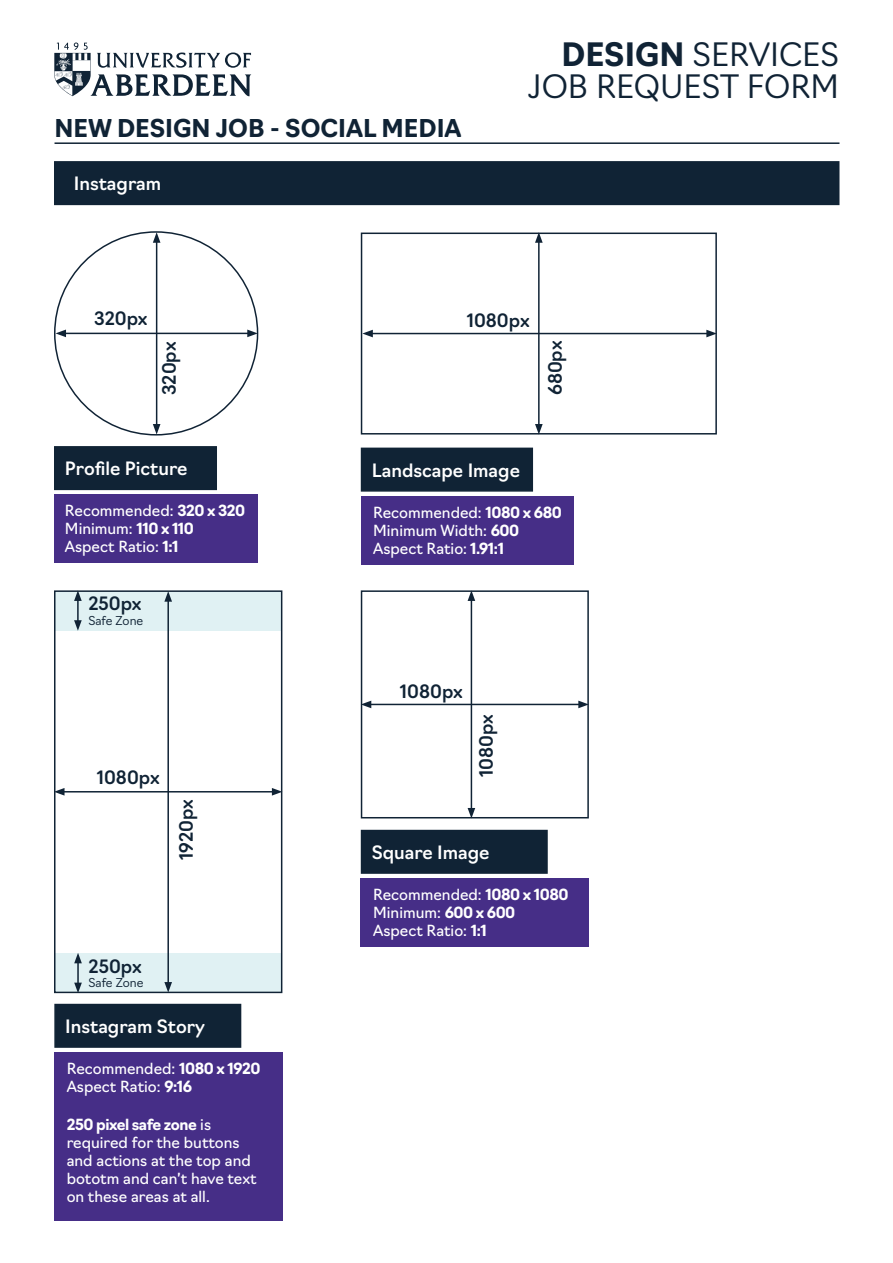
<style>
.page{position:relative;width:893px;height:1263px;background:#fff}
.page>*{position:absolute;margin:0;border:0;box-sizing:border-box;transform-origin:0 0}
.Job_Request_Form_Header{font:300 31.5px "Navigo";color:#102335}
.Section_Header{font:700 24px "Navigo";color:#102335}
.Blue_Box_Text{font:500 18px "Navigo";color:#fff}
.t1{font:500 18px "Navigo";color:#102335}
.Social_Media_Sizes_Text{font:15px/18px "Navigo";color:#fff}
.t2{font:300 12px "Navigo";color:#102335}
.s1{font-weight:700}
</style>
<div class="page">
<hr style="left:55px;top:142px;width:784px;height:2px;background:#102335">
<div style="left:54px;top:161px;width:785px;height:44px;background:#102335;border:2px solid #102335"></div>
<div style="left:54px;top:446px;width:163px;height:44px;background:#102335;border:2px solid #102335"></div>
<div style="left:54px;top:494px;width:204px;height:69px;background:#462e87"></div>
<hr style="left:64px;top:333px;width:186px;height:1px;background:#102335">
<svg style="left:56px;top:330px;width:10px;height:7px"></svg>
<svg style="left:247px;top:330px;width:11px;height:7px"></svg>
<hr style="left:156px;top:240px;width:1px;height:186px;background:#102335">
<svg style="left:153px;top:424px;width:7px;height:10px"></svg>
<svg style="left:153px;top:232px;width:7px;height:11px"></svg>
<div style="left:361px;top:448px;width:172px;height:44px;background:#102335;border:2px solid #102335"></div>
<div style="left:361px;top:496px;width:212px;height:68px;background:#462e87"></div>
<div style="left:361px;top:233px;width:356px;height:201px;border:2px solid #102335"></div>
<hr style="left:371px;top:333px;width:338px;height:1px;background:#102335">
<svg style="left:362px;top:330px;width:11px;height:7px"></svg>
<svg style="left:706px;top:330px;width:11px;height:7px"></svg>
<hr style="left:538px;top:240px;width:2px;height:186px;background:#102335">
<svg style="left:535px;top:424px;width:8px;height:10px"></svg>
<svg style="left:535px;top:232px;width:8px;height:11px"></svg>
<div style="left:361px;top:830px;width:187px;height:44px;background:#102335;border:2px solid #102335"></div>
<div style="left:361px;top:878px;width:228px;height:68px;background:#462e87"></div>
<div style="left:54px;top:1004px;width:187px;height:44px;background:#102335;border:2px solid #102335"></div>
<div style="left:54px;top:1052px;width:228px;height:168px;background:#462e87"></div>
<div style="left:55px;top:953px;width:227px;height:40px;background:#e0f1f3"></div>
<hr style="left:77px;top:961px;width:2px;height:24px;background:#102335">
<svg style="left:74px;top:953px;width:8px;height:10px"></svg>
<svg style="left:74px;top:983px;width:8px;height:7px"></svg>
<div style="left:55px;top:591px;width:227px;height:40px;background:#e0f1f3"></div>
<div style="left:54px;top:590px;width:228px;height:403px;border:2px solid #102335"></div>
<hr style="left:167px;top:599px;width:2px;height:385px;background:#102335">
<svg style="left:164px;top:591px;width:8px;height:11px"></svg>
<svg style="left:164px;top:982px;width:8px;height:10px"></svg>
<hr style="left:62px;top:791px;width:212px;height:1px;background:#102335">
<svg style="left:54px;top:788px;width:11px;height:8px"></svg>
<svg style="left:272px;top:788px;width:10px;height:8px"></svg>
<hr style="left:77px;top:599px;width:2px;height:23px;background:#102335">
<svg style="left:74px;top:590px;width:8px;height:11px"></svg>
<svg style="left:74px;top:620px;width:8px;height:11px"></svg>
<div style="left:361px;top:590px;width:228px;height:228px;border:2px solid #102335"></div>
<hr style="left:471px;top:599px;width:1px;height:211px;background:#102335">
<svg style="left:468px;top:808px;width:7px;height:10px"></svg>
<svg style="left:468px;top:590px;width:7px;height:11px"></svg>
<hr style="left:369px;top:704px;width:212px;height:1px;background:#102335">
<svg style="left:361px;top:701px;width:10px;height:7px"></svg>
<svg style="left:578px;top:701px;width:11px;height:7px"></svg>
<svg style="left:54px;top:43px;width:197px;height:53px"></svg>
<h2 class="Section_Header" style="left:55px;top:109px;width:408px">NEW DESIGN JOB - SOCIAL MEDIA</h2>
<h3 class="Blue_Box_Text" style="left:74px;top:169px;width:89px">Instagram</h3>
<h1 class="Job_Request_Form_Header" style="left:561px;top:30px;width:279px"><span class="s1">DESIGN</span> SERVICES</h1>
<h1 class="Job_Request_Form_Header" style="left:528px;top:61px;width:313px">JOB REQUEST FORM</h1>
<p class="t1" style="left:94px;top:305px;width:55px">320px</p>
<p class="t1" style="left:155px;top:395px;width:55px;rotate:-90deg">320px</p>
<h3 class="Blue_Box_Text" style="left:65px;top:454px;width:124px">Profile Picture</h3>
<p class="Social_Media_Sizes_Text" style="left:65px;top:500px;width:182px">Recommended: <span class="s1">320 x 320</span></p>
<p class="Social_Media_Sizes_Text" style="left:65px;top:518px;width:131px">Minimum: <span class="s1">110 x 110</span></p>
<p class="Social_Media_Sizes_Text" style="left:65px;top:536px;width:115px">Aspect Ratio: <span class="s1">1:1</span></p>
<p class="t1" style="left:88px;top:589px;width:55px">250px</p>
<p class="t2" style="left:88px;top:611px;width:56px">Safe Zone</p>
<p class="t1" style="left:97px;top:764px;width:65px">1080px</p>
<p class="t1" style="left:172px;top:860px;width:63px;rotate:-90deg">1920px</p>
<p class="t1" style="left:88px;top:952px;width:55px">250px</p>
<p class="t2" style="left:88px;top:973px;width:56px">Safe Zone</p>
<h3 class="Blue_Box_Text" style="left:65px;top:1012px;width:141px">Instagram Story</h3>
<p class="Social_Media_Sizes_Text" style="left:67px;top:1058px;width:195px">Recommended: <span class="s1">1080 x 1920</span></p>
<p class="Social_Media_Sizes_Text" style="left:67px;top:1076px;width:127px">Aspect Ratio: <span class="s1">9:16</span></p>
<p class="Social_Media_Sizes_Text" style="left:67px;top:1114px;width:191px"><span class="s1">250 pixel safe zone</span> is required for the buttons and actions at the top and bototm and can’t have text on these areas at all.</p>
<p class="t1" style="left:467px;top:306px;width:65px">1080px</p>
<p class="t1" style="left:541px;top:395px;width:56px;rotate:-90deg">680px</p>
<h3 class="Blue_Box_Text" style="left:372px;top:456px;width:150px">Landscape Image</h3>
<p class="Social_Media_Sizes_Text" style="left:373px;top:502px;width:190px">Recommended: <span class="s1">1080 x 680</span></p>
<p class="Social_Media_Sizes_Text" style="left:373px;top:520px;width:148px">Minimum Width: <span class="s1">600</span></p>
<p class="Social_Media_Sizes_Text" style="left:373px;top:538px;width:132px">Aspect Ratio: <span class="s1">1.91:1</span></p>
<p class="t1" style="left:400px;top:678px;width:65px">1080px</p>
<p class="t1" style="left:472px;top:777px;width:65px;rotate:-90deg">1080px</p>
<h3 class="Blue_Box_Text" style="left:372px;top:838px;width:119px">Square Image</h3>
<p class="Social_Media_Sizes_Text" style="left:373px;top:884px;width:197px">Recommended: <span class="s1">1080 x 1080</span></p>
<p class="Social_Media_Sizes_Text" style="left:373px;top:902px;width:144px">Minimum: <span class="s1">600 x 600</span></p>
<p class="Social_Media_Sizes_Text" style="left:373px;top:920px;width:115px">Aspect Ratio: <span class="s1">1:1</span></p>
</div>
